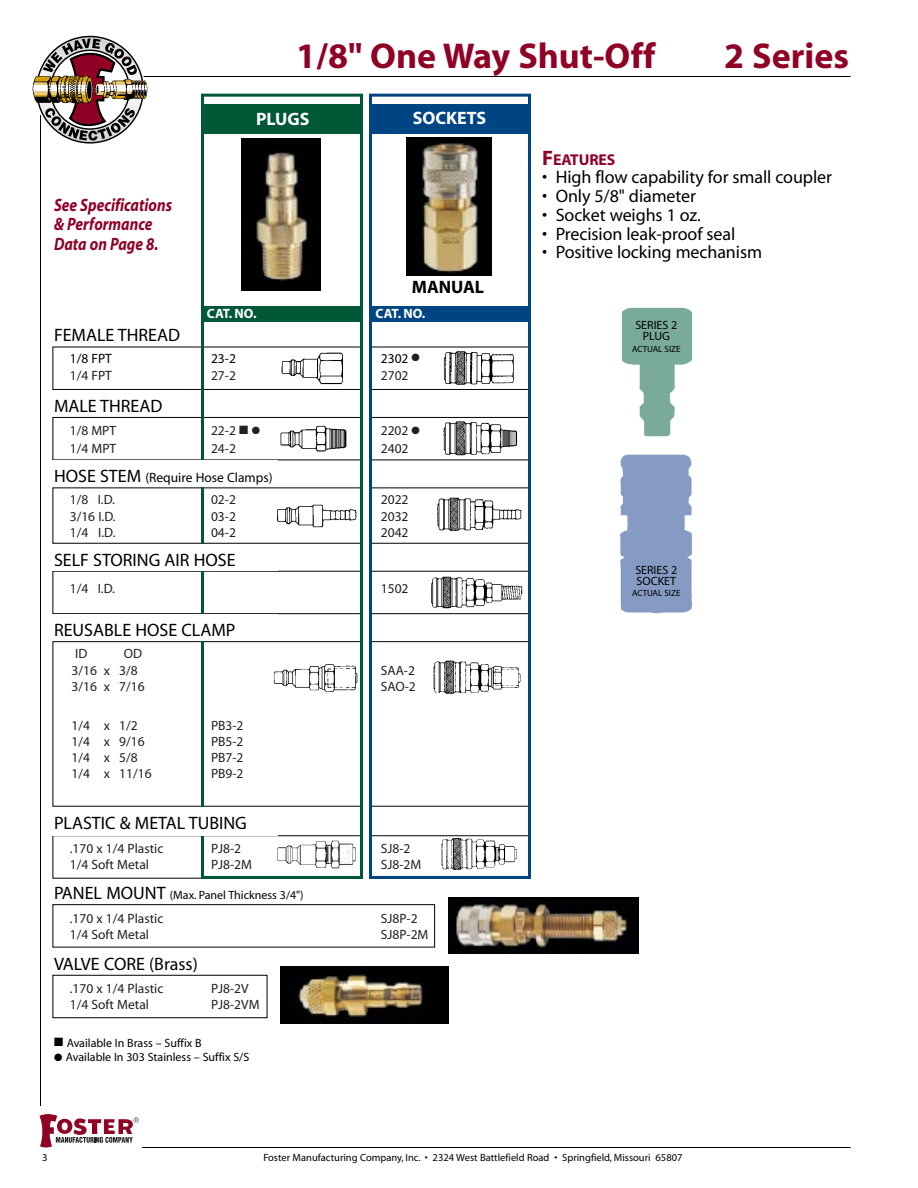
<style>
.page{position:relative;width:918px;height:1188px;background:#fff}
.page>*{position:absolute;margin:0;border:0;box-sizing:border-box;transform-origin:0 0}
.t1{font:700 36px "Myriad";color:#900126}
.t2{font:18px "Myriad";letter-spacing:-.005em;color:#000}
.t3{font:italic 700 18px/19.5px "Myriad";color:#900126;scale:.85 1}
.t4{font:700 18px "Myriad";color:#fff}
.t5{font:700 18px "Myriad";color:#000}
.t6{font:700 15.75px "Myriad";letter-spacing:-.01em;color:#900126}
.t7{font:13.5px/16.2px "Myriad";color:#231f20}
.t8{font:13.5px "Myriad";color:#000}
.t9{font:700 13.5px "Myriad";color:#fff}
.t10{font:12px/11.2px "Myriad";color:#000;text-align:center}
.t11{font:10.5px "Myriad";color:#000}
.t12{font:9px "Myriad";color:#000}
.s1{color:#231f20}
.s2{font-size:18px}
.s3{font-size:21px}
</style>
<div class="page">
<hr style="left:144px;top:76px;width:706px;height:1px;background:#000">
<hr style="left:40px;top:115px;width:1px;height:1033px;background:#000">
<hr style="left:40px;top:1147px;width:810px;height:1px;background:#000">
<svg style="left:32px;top:35px;width:115px;height:109px"></svg>
<div style="left:39px;top:1107px;width:102px;height:42px;background:#fff"></div>
<svg style="left:39px;top:1114px;width:100px;height:34px"></svg>
<img style="left:281px;top:1018px;width:167px;height:6px">
<svg style="left:52px;top:346px;width:478px;height:672px"></svg>
<img style="left:428px;top:572px;width:95px;height:40px">
<img style="left:621px;top:307px;width:72px;height:130px">
<img style="left:448px;top:898px;width:191px;height:56px">
<img style="left:620px;top:454px;width:72px;height:160px">
<img style="left:441px;top:418px;width:80px;height:41px">
<img style="left:435px;top:492px;width:87px;height:43px">
<img style="left:272px;top:658px;width:87px;height:40px">
<img style="left:274px;top:494px;width:85px;height:42px">
<img style="left:274px;top:418px;width:80px;height:41px">
<img style="left:279px;top:350px;width:68px;height:37px">
<img style="left:441px;top:348px;width:75px;height:40px">
<img style="left:429px;top:656px;width:94px;height:41px">
<img style="left:438px;top:835px;width:81px;height:39px">
<img style="left:275px;top:837px;width:84px;height:34px">
<div style="left:201px;top:104px;width:162px;height:29px;background:#005837"></div>
<div style="left:369px;top:104px;width:162px;height:29px;background:#004583"></div>
<div style="left:369px;top:94px;width:162px;height:785px;border:3px solid #004583"></div>
<div style="left:201px;top:94px;width:162px;height:785px;border:3px solid #005837"></div>
<div style="left:49px;top:460px;width:229px;height:27px;background:#fff"></div>
<div style="left:49px;top:544px;width:229px;height:26px;background:#fff"></div>
<div style="left:49px;top:614px;width:229px;height:27px;background:#fff"></div>
<div style="left:49px;top:807px;width:229px;height:28px;background:#fff"></div>
<div style="left:201px;top:307px;width:162px;height:15px;background:#005837"></div>
<div style="left:370px;top:307px;width:160px;height:15px;background:#004583"></div>
<div style="left:363px;top:343px;width:6px;height:546px;background:#fff"></div>
<img style="left:241px;top:139px;width:80px;height:151px">
<img style="left:407px;top:138px;width:85px;height:138px">
<h1 class="t1" style="left:296px;top:42px;width:361px">1/8" One Way Shut-Off</h1>
<h1 class="t1" style="left:724px;top:42px;width:126px">2 Series</h1>
<h2 class="t4" style="left:256px;top:112px;width:55px">PLUGS</h2>
<h2 class="t4" style="left:413px;top:112px;width:75px">SOCKETS</h2>
<h2 class="t3" style="left:54px;top:197px;width:140px">See Specifications &amp; Performance<br>Data on Page 8.</h2>
<h2 class="t2" style="left:54px;top:329px;width:128px">FEMALE THREAD</h2>
<h2 class="t5" style="left:412px;top:280px;width:74px">MANUAL</h2>
<p class="t9" style="left:207px;top:309px;width:51px">CAT. NO.</p>
<p class="t9" style="left:376px;top:309px;width:51px">CAT. NO.</p>
<p class="t8" style="left:70px;top:353px;width:44px">1/8 FPT</p>
<p class="t8" style="left:211px;top:353px;width:26px">23-2</p>
<p class="t8" style="left:381px;top:353px;width:41px">2302 <span class="s1">●</span></p>
<p class="t7" style="left:70px;top:369px;width:44px">1/4 FPT</p>
<p class="t7" style="left:211px;top:369px;width:26px">27-2</p>
<p class="t7" style="left:381px;top:369px;width:29px">2702</p>
<h2 class="t2" style="left:54px;top:399px;width:110px">MALE THREAD</h2>
<p class="t7" style="left:70px;top:424px;width:48px">1/8 MPT</p>
<p class="t7" style="left:211px;top:424px;width:51px">22-2 ■ ●</p>
<p class="t7" style="left:381px;top:424px;width:41px">2202 ●</p>
<p class="t7" style="left:70px;top:442px;width:48px">1/4 MPT</p>
<p class="t7" style="left:211px;top:442px;width:26px">24-2</p>
<p class="t7" style="left:381px;top:442px;width:29px">2402</p>
<p class="t8" style="left:54px;top:473px;width:220px"><span class="s2">HOSE STEM</span> (Require Hose Clamps)</p>
<p class="t7" style="left:70px;top:493px;width:47px">1/8 I.D.</p>
<p class="t7" style="left:211px;top:493px;width:26px">02-2</p>
<p class="t7" style="left:381px;top:493px;width:29px">2022</p>
<p class="t7" style="left:70px;top:509px;width:47px">3/16 I.D.</p>
<p class="t7" style="left:211px;top:509px;width:26px">03-2</p>
<p class="t7" style="left:381px;top:509px;width:29px">2032</p>
<p class="t7" style="left:70px;top:525px;width:47px">1/4 I.D.</p>
<p class="t7" style="left:211px;top:525px;width:26px">04-2</p>
<p class="t7" style="left:381px;top:525px;width:29px">2042</p>
<h2 class="t2" style="left:54px;top:553px;width:183px">SELF STORING AIR HOSE</h2>
<p class="t7" style="left:70px;top:581px;width:47px">1/4 I.D.</p>
<p class="t7" style="left:381px;top:581px;width:29px">1502</p>
<h2 class="t2" style="left:54px;top:623px;width:183px">REUSABLE HOSE CLAMP</h2>
<p class="t7" style="left:72px;top:647px;width:72px;text-indent:52px">OD<br>3/16 x 3/8</p>
<p class="t7" style="left:75px;top:647px;width:14px">ID</p>
<p class="t7" style="left:381px;top:663px;width:36px">SAA-2</p>
<p class="t7" style="left:72px;top:679px;width:75px">3/16 x 7/16</p>
<p class="t7" style="left:381px;top:679px;width:37px">SAO-2</p>
<p class="t7" style="left:72px;top:718px;width:68px">1/4 x 1/2</p>
<p class="t7" style="left:211px;top:718px;width:34px">PB3-2</p>
<p class="t7" style="left:72px;top:735px;width:75px">1/4 x 9/16</p>
<p class="t7" style="left:211px;top:735px;width:34px">PB5-2</p>
<p class="t7" style="left:72px;top:751px;width:68px">1/4 x 5/8</p>
<p class="t7" style="left:211px;top:751px;width:34px">PB7-2</p>
<p class="t7" style="left:72px;top:767px;width:82px">1/4 x 11/16</p>
<p class="t7" style="left:211px;top:767px;width:34px">PB9-2</p>
<h2 class="t2" style="left:54px;top:817px;width:194px">PLASTIC &amp; METAL TUBING</h2>
<p class="t7" style="left:70px;top:841px;width:95px">.170 x 1/4 Plastic</p>
<p class="t7" style="left:211px;top:841px;width:32px">PJ8-2</p>
<p class="t7" style="left:381px;top:841px;width:31px">SJ8-2</p>
<p class="t7" style="left:70px;top:858px;width:81px">1/4 Soft Metal</p>
<p class="t7" style="left:211px;top:858px;width:43px">PJ8-2M</p>
<p class="t7" style="left:381px;top:858px;width:42px">SJ8-2M</p>
<p class="t10" style="left:54px;top:891px;width:251px"><span class="s2">PANEL MOUNT</span> (Max. Panel Thickness 3/4")</p>
<p class="t7" style="left:70px;top:912px;width:95px">.170 x 1/4 Plastic</p>
<p class="t7" style="left:381px;top:912px;width:38px">SJ8P-2</p>
<p class="t7" style="left:70px;top:928px;width:81px">1/4 Soft Metal</p>
<p class="t7" style="left:381px;top:928px;width:49px">SJ8P-2M</p>
<h2 class="t2" style="left:54px;top:957px;width:145px">VALVE CORE (Brass)</h2>
<p class="t7" style="left:70px;top:981px;width:95px">.170 x 1/4 Plastic</p>
<p class="t7" style="left:211px;top:981px;width:39px">PJ8-2V</p>
<p class="t7" style="left:70px;top:997px;width:81px">1/4 Soft Metal</p>
<p class="t7" style="left:211px;top:997px;width:50px">PJ8-2VM</p>
<p class="t10" style="left:54px;top:1039px;width:149px">■ Available In Brass – Suffix B</p>
<p class="t10" style="left:54px;top:1053px;width:197px">● Available In 303 Stainless – Suffix S/S</p>
<p class="t6" style="left:542px;top:153px;width:75px"><span class="s3">F</span>EATURES</p>
<h2 class="t2" style="left:542px;top:170px;width:291px">• High flow capability for small coupler</h2>
<h2 class="t2" style="left:542px;top:189px;width:155px">• Only 5/8" diameter</h2>
<h2 class="t2" style="left:542px;top:208px;width:160px">• Socket weighs 1 oz.</h2>
<h2 class="t2" style="left:542px;top:227px;width:195px">• Precision leak-proof seal</h2>
<h2 class="t2" style="left:542px;top:245px;width:221px">• Positive locking mechanism</h2>
<p class="t10" style="left:635px;top:321px;width:43px">SERIES 2<br>PLUG</p>
<p class="t12" style="left:632px;top:345px;width:50px">ACTUAL SIZE</p>
<p class="t10" style="left:635px;top:565px;width:43px;text-align:left">SERIES 2<br>SOCKET</p>
<p class="t12" style="left:632px;top:590px;width:50px">ACTUAL SIZE</p>
<p class="t11" style="left:42px;top:1153px;width:7px">3</p>
<p class="t11" style="left:263px;top:1153px;width:421px">Foster Manufacturing Company, Inc. • 2324 West Battlefield Road • Springfield, Missouri 65807</p>
</div>
